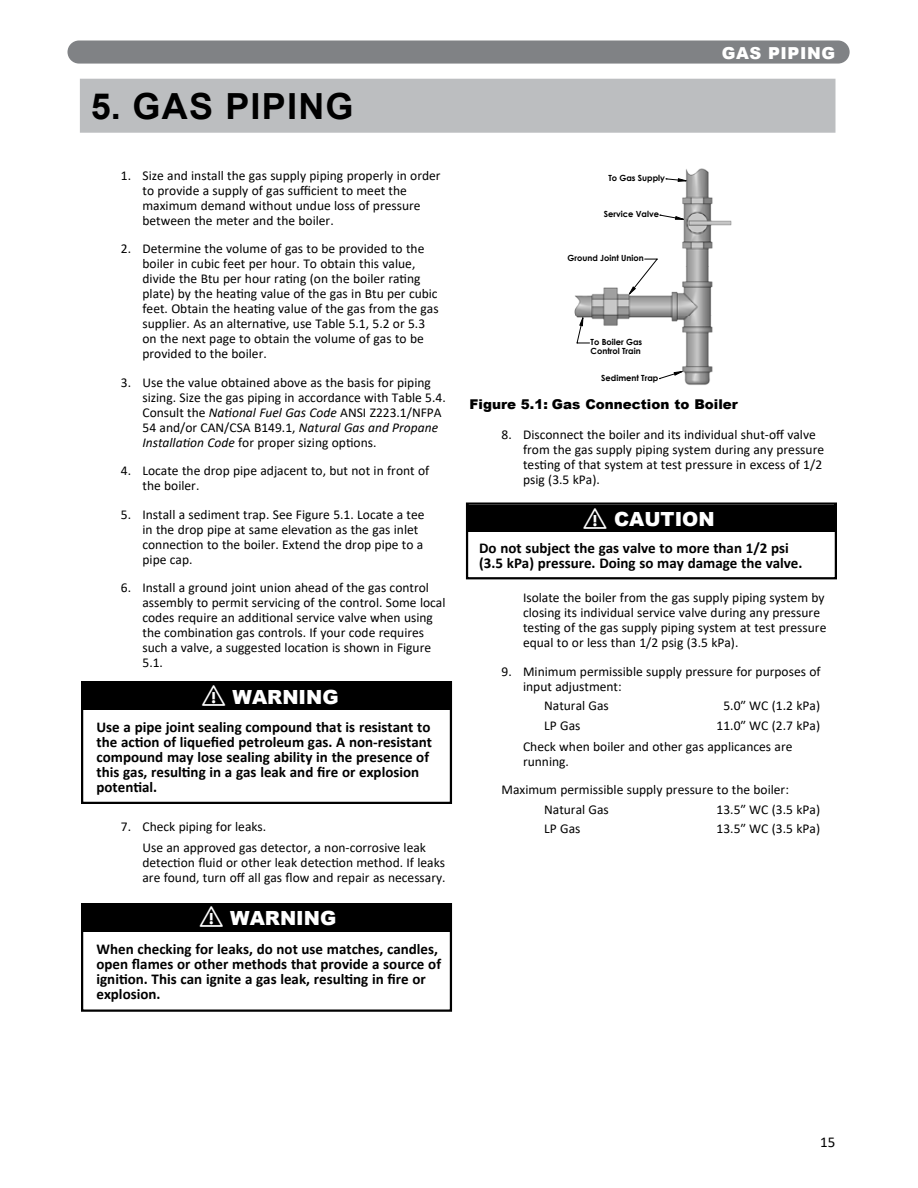
<style>
.page{position:relative;width:918px;height:1188px;background:#fff}
.page>*{position:absolute;margin:0;border:0;box-sizing:border-box;transform-origin:0 0}
.t1{font:700 36px "Arial";letter-spacing:.035em;color:#000}
.t2{font:900 19.5px "Arial";color:#fff}
.t3{font:900 16.5px "Arial";letter-spacing:.035em;color:#fff}
.t4{font:700 15px/15px "Calibri";color:#000}
.t5{font:15px "Calibri";color:#000}
.t6{font:13.5px/15px "Calibri";color:#000}
.t7{font:900 13.5px "Arial";color:#000}
.t8{font:700 8.4px/8.4px "Century Gothic";color:#000}
.s1{font-style:italic}
</style>
<div class="page">
<div style="left:68px;top:40px;width:782px;height:24px;background:#808285;border-radius:12px"></div>
<div style="left:80px;top:79px;width:756px;height:54px;background:#bcbec0"></div>
<img style="left:574px;top:168px;width:158px;height:217px">
<svg style="left:577px;top:178px;width:110px;height:201px"></svg>
<div style="left:466px;top:502px;width:371px;height:77px;border:2px solid #000"></div>
<div style="left:466px;top:505px;width:369px;height:27px;background:#000"></div>
<div style="left:81px;top:903px;width:371px;height:109px;border:2px solid #000"></div>
<div style="left:81px;top:905px;width:369px;height:27px;background:#000"></div>
<div style="left:81px;top:681px;width:371px;height:123px;border:2px solid #000"></div>
<div style="left:81px;top:683px;width:369px;height:27px;background:#000"></div>
<h1 class="t1" style="left:91px;top:81px;width:264px">5. GAS PIPING</h1>
<p class="t6" style="left:142px;top:167px;width:300px;text-indent:-22px">1. Size and install the gas supply piping properly in order to provide a supply of gas sufficient to meet the maximum demand without undue loss of pressure between the meter and the boiler.</p>
<p class="t6" style="left:142px;top:241px;width:298px;text-indent:-22px">2. Determine the volume of gas to be provided to the boiler in cubic feet per hour. To obtain this value, divide the Btu per hour rating (on the boiler rating plate) by the heating value of the gas in Btu per cubic feet. Obtain the heating value of the gas from the gas supplier. As an alternative, use Table 5.1, 5.2 or 5.3 on the next page to obtain the volume of gas to be provided to the boiler.</p>
<p class="t6" style="left:142px;top:374px;width:305px;text-indent:-22px">3. Use the value obtained above as the basis for piping sizing. Size the gas piping in accordance with Table 5.4.<br>Consult the <span class="s1">National Fuel Gas Code</span> ANSI Z223.1/NFPA 54 and/or CAN/CSA B149.1, <span class="s1">Natural Gas and Propane Installation Code</span> for proper sizing options.</p>
<p class="t6" style="left:142px;top:463px;width:288px;text-indent:-22px">4. Locate the drop pipe adjacent to, but not in front of the boiler.</p>
<p class="t6" style="left:142px;top:506px;width:284px;text-indent:-22px">5. Install a sediment trap. See Figure 5.1. Locate a tee in the drop pipe at same elevation as the gas inlet connection to the boiler. Extend the drop pipe to a pipe cap.</p>
<p class="t6" style="left:142px;top:580px;width:305px;text-indent:-22px">6. Install a ground joint union ahead of the gas control assembly to permit servicing of the control. Some local codes require an additional service valve when using the combination gas controls. If your code requires such a valve, a suggested location is shown in Figure 5.1.</p>
<h2 class="t2" style="left:202px;top:683px;width:138px">⚠ WARNING</h2>
<p class="t4" style="left:97px;top:719px;width:337px">Use a pipe joint sealing compound that is resistant to the action of liquefied petroleum gas. A non-resistant compound may lose sealing ability in the presence of this gas, resulting in a gas leak and fire or explosion potential.</p>
<p class="t6" style="left:142px;top:815px;width:285px;line-height:21.5px;text-indent:-22px">7. Check piping for leaks.<br>Use an approved gas detector, a non-corrosive leak</p>
<p class="t6" style="left:142px;top:855px;width:305px">detection fluid or other leak detection method. If leaks are found, turn off all gas flow and repair as necessary.</p>
<h2 class="t2" style="left:200px;top:904px;width:138px">⚠ WARNING</h2>
<p class="t4" style="left:97px;top:941px;width:346px">When checking for leaks, do not use matches, candles, open flames or other methods that provide a source of ignition. This can ignite a gas leak, resulting in fire or explosion.</p>
<p class="t8" style="left:608px;top:174px;width:58px">To Gas Supply</p>
<p class="t8" style="left:604px;top:210px;width:57px">Service Valve</p>
<p class="t8" style="left:567px;top:254px;width:78px">Ground Joint Union</p>
<p class="t8" style="left:591px;top:338px;width:53px">To Boiler Gas<br>Control Train</p>
<p class="t8" style="left:601px;top:373px;width:59px">Sediment Trap</p>
<p class="t3" style="left:722px;top:41px;width:115px">GAS PIPING</p>
<p class="t7" style="left:470px;top:394px;width:270px">Figure 5.1: Gas Connection to Boiler</p>
<p class="t6" style="left:523px;top:426px;width:303px;text-indent:-22px">8. Disconnect the boiler and its individual shut-off valve from the gas supply piping system during any pressure testing of that system at test pressure in excess of 1/2 psig (3.5 kPa).</p>
<h2 class="t2" style="left:584px;top:505px;width:133px">⚠ CAUTION</h2>
<p class="t4" style="left:479px;top:541px;width:325px">Do not subject the gas valve to more than 1/2 psi (3.5 kPa) pressure. Doing so may damage the valve.</p>
<p class="t6" style="left:523px;top:590px;width:305px">Isolate the boiler from the gas supply piping system by closing its individual service valve during any pressure testing of the gas supply piping system at test pressure equal to or less than 1/2 psig (3.5 kPa).</p>
<p class="t6" style="left:523px;top:663px;width:299px;text-indent:-22px">9. Minimum permissible supply pressure for purposes of input adjustment:</p>
<p class="t6" style="left:544px;top:698px;width:66px">Natural Gas</p>
<p class="t6" style="left:723px;top:698px;width:98px">5.0″ WC (1.2 kPa)</p>
<p class="t6" style="left:544px;top:718px;width:38px">LP Gas</p>
<p class="t6" style="left:523px;top:715px;width:299px;line-height:20.4px;text-indent:194px">11.0″ WC (2.7 kPa)<br>Check when boiler and other gas applicances are</p>
<p class="t6" style="left:501px;top:747px;width:289px;line-height:28.5px;text-indent:22px">running.<br>Maximum permissible supply pressure to the boiler:</p>
<p class="t6" style="left:544px;top:801px;width:66px">Natural Gas</p>
<p class="t6" style="left:717px;top:801px;width:105px">13.5″ WC (3.5 kPa)</p>
<p class="t6" style="left:544px;top:821px;width:38px">LP Gas</p>
<p class="t6" style="left:717px;top:821px;width:105px">13.5″ WC (3.5 kPa)</p>
<p class="t5" style="left:820px;top:1131px;width:17px">15</p>
</div>
